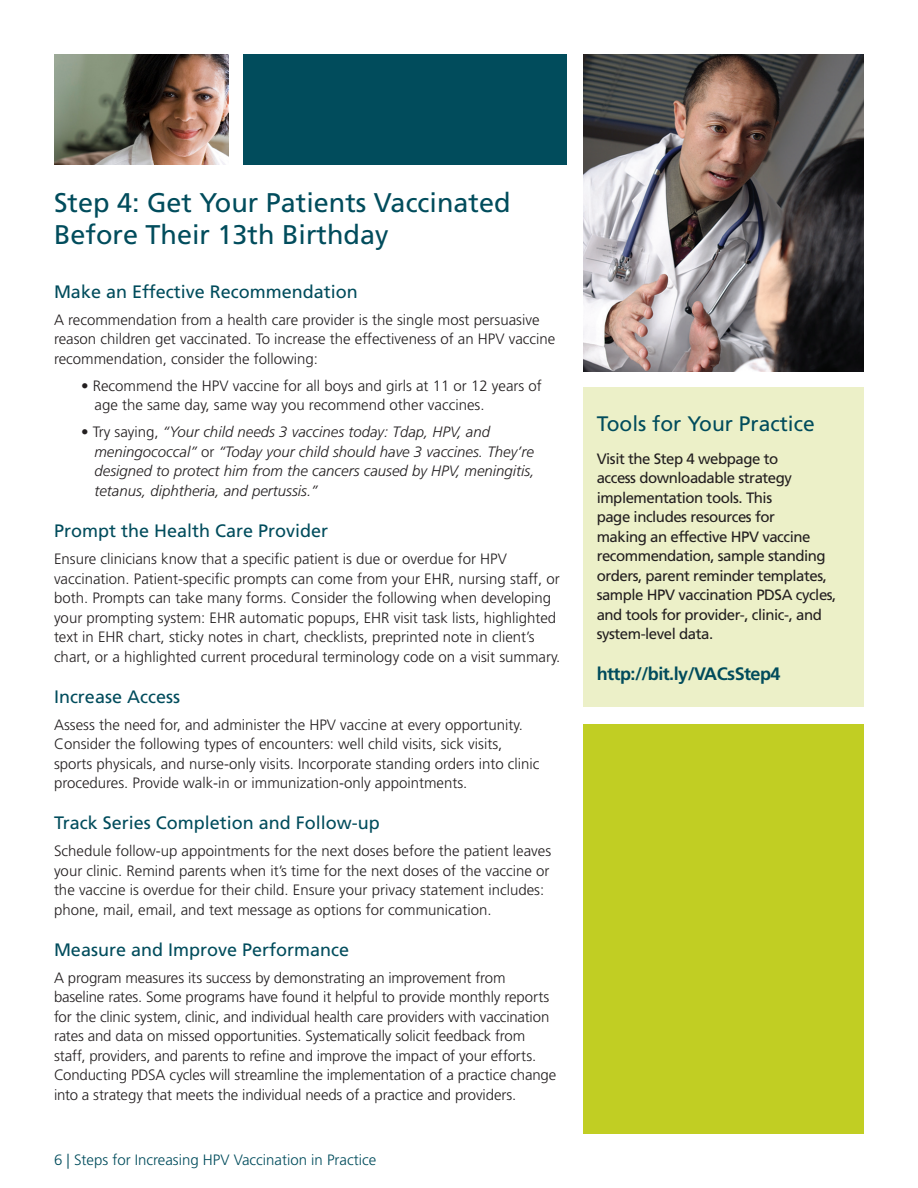
<style>
.page{position:relative;width:918px;height:1188px;background:#fff}
.page>*{position:absolute;margin:0;border:0;box-sizing:border-box;transform-origin:0 0}
.t1{font:27px/32.4px "Frutiger LT Std";color:#014c5c}
.t2{font:21px "Frutiger LT Std";color:#014c5c}
.t3{font:18px "Frutiger LT Std";color:#014c5c}
.t4{font:700 18px "Frutiger LT Std";letter-spacing:-.03em;color:#014c5c}
.t5{font:300 15px/19.5px "Frutiger LT Std";color:#231f20}
.t6{font:15px/19.5px "Frutiger LT Std";letter-spacing:-.03em;color:#231f20}
.t7{font:italic 300 15px/19.5px "Frutiger LT Std";color:#231f20}
.t8{font:300 15px "Frutiger LT Std";color:#014c5c}
.s1{font-style:normal}
</style>
<div class="page">
<div style="left:583px;top:388px;width:281px;height:319px;background:#ecf0c8"></div>
<div style="left:244px;top:54px;width:323px;height:110px;background:#014c5c"></div>
<img style="left:583px;top:54px;width:281px;height:318px">
<img style="left:54px;top:54px;width:175px;height:110px">
<div style="left:583px;top:725px;width:281px;height:409px;background:#c1ce23"></div>
<h1 class="t1" style="left:54px;top:186px;width:458px">Step 4: Get Your Patients Vaccinated<br>Before Their 13th Birthday</h1>
<p class="t3" style="left:54px;top:281px;width:305px">Make an Effective Recommendation</p>
<p class="t5" style="left:54px;top:310px;width:503px">A recommendation from a health care provider is the single most persuasive reason children get vaccinated. To increase the effectiveness of an HPV vaccine recommendation, consider the following:</p>
<p class="t5" style="left:94px;top:376px;width:449px;text-indent:-14px">• Recommend the HPV vaccine for all boys and girls at 11 or 12 years of age the same day, same way you recommend other vaccines.</p>
<p class="t7" style="left:94px;top:423px;width:442px;text-indent:-14px"><span class="s1">• Try saying,</span> “Your child needs 3 vaccines today: Tdap, HPV, and meningococcal” <span class="s1">or</span> “Today your child should have 3 vaccines. They’re designed to protect him from the cancers caused by HPV, meningitis, tetanus, diphtheria, and pertussis.”</p>
<p class="t3" style="left:54px;top:520px;width:276px">Prompt the Health Care Provider</p>
<p class="t5" style="left:54px;top:549px;width:508px">Ensure clinicians know that a specific patient is due or overdue for HPV vaccination. Patient-specific prompts can come from your EHR, nursing staff, or both. Prompts can take many forms. Consider the following when developing your prompting system: EHR automatic popups, EHR visit task lists, highlighted text in EHR chart, sticky notes in chart, checklists, preprinted note in client’s chart, or a highlighted current procedural terminology code on a visit summary.</p>
<p class="t3" style="left:54px;top:686px;width:128px">Increase Access</p>
<p class="t5" style="left:54px;top:715px;width:487px">Assess the need for, and administer the HPV vaccine at every opportunity.<br>Consider the following types of encounters: well child visits, sick visits, sports physicals, and nurse-only visits. Incorporate standing orders into clinic procedures. Provide walk-in or immunization-only appointments.</p>
<p class="t3" style="left:54px;top:812px;width:327px">Track Series Completion and Follow-up</p>
<p class="t5" style="left:54px;top:842px;width:499px">Schedule follow-up appointments for the next doses before the patient leaves your clinic. Remind parents when it’s time for the next doses of the vaccine or the vaccine is overdue for their child. Ensure your privacy statement includes: phone, mail, email, and text message as options for communication.</p>
<p class="t3" style="left:54px;top:939px;width:297px">Measure and Improve Performance</p>
<p class="t5" style="left:54px;top:968px;width:504px">A program measures its success by demonstrating an improvement from baseline rates. Some programs have found it helpful to provide monthly reports for the clinic system, clinic, and individual health care providers with vaccination rates and data on missed opportunities. Systematically solicit feedback from staff, providers, and parents to refine and improve the impact of your efforts.<br>Conducting PDSA cycles will streamline the implementation of a practice change into a strategy that meets the individual needs of a practice and providers.</p>
<p class="t8" style="left:54px;top:1151px;width:324px">6 | Steps for Increasing HPV Vaccination in Practice</p>
<h2 class="t2" style="left:597px;top:411px;width:220px">Tools for Your Practice</h2>
<p class="t6" style="left:597px;top:449px;width:241px">Visit the Step 4 webpage to<br>access downloadable strategy implementation tools. This<br>page includes resources for<br>making an effective HPV vaccine recommendation, sample standing orders, parent reminder templates, sample HPV vaccination PDSA cycles, and tools for provider-, clinic-, and system-level data.</p>
<p class="t4" style="left:597px;top:663px;width:185px">http://bit.ly/VACsStep4</p>
</div>
